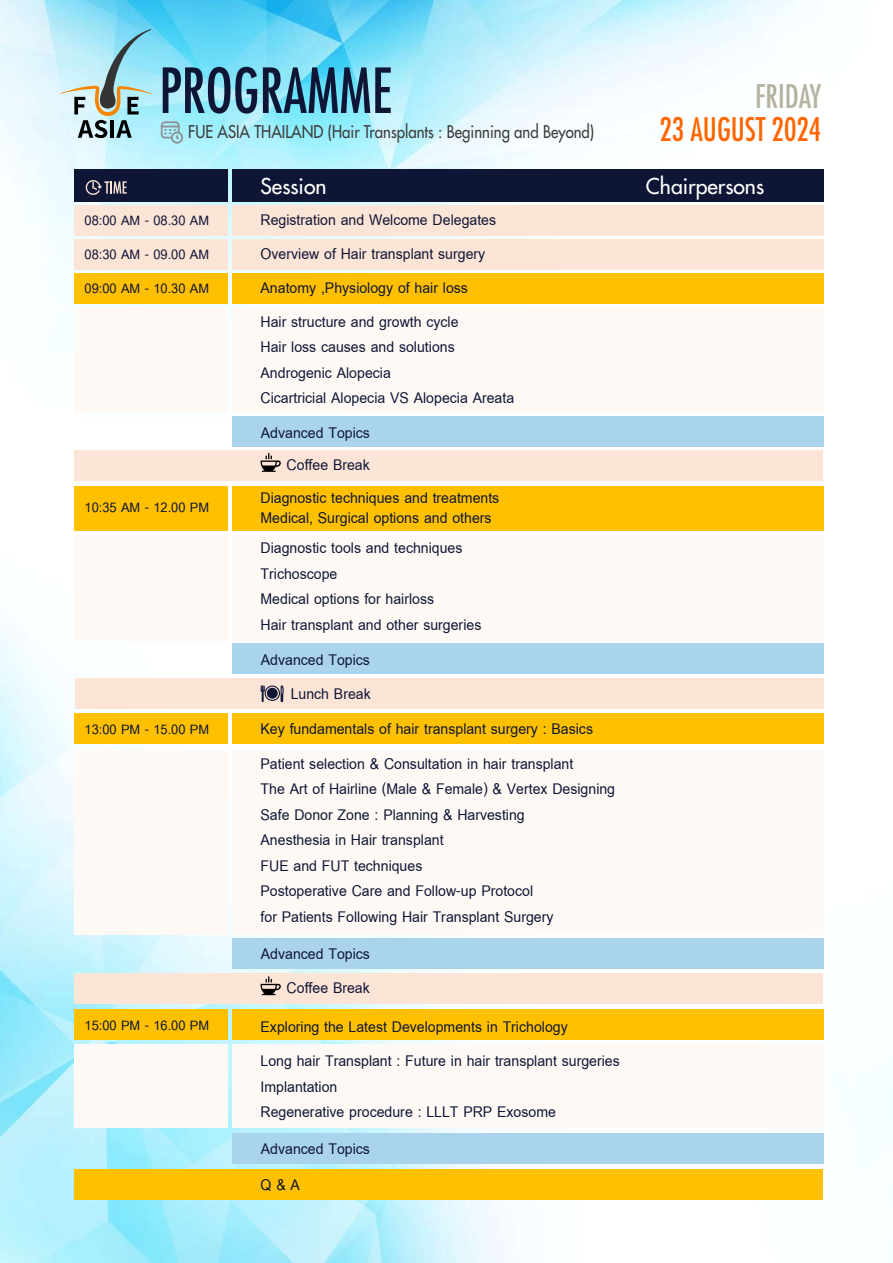
<style>
.page{position:relative;width:893px;height:1263px;background:#fff}
.page>*{position:absolute;margin:0;border:0;box-sizing:border-box;transform-origin:0 0}
.t1{font:condensed 60.45px "Futura Std";color:#0f1635;scale:.95 1}
.t2{font:condensed 31.65px "Futura Std";color:#f60;scale:.95 1}
.t3{font:condensed 31.65px "Futura Std";color:#b4b2a0;scale:.95 1}
.t4{font:700 22.65px/25.5px "Cordia UPC";color:#0f1635;scale:.95 1}
.t5{font:500 21.3px "Futura Std";color:#fff}
.t6{font:700 19.8px/34.5px "Cordia UPC";color:#0f1635}
.t7{font:500 19.8px "Futura Std";color:#f60;scale:.94 1}
.t8{font:500 17.1px "Futura Std";color:#3d3d3d;scale:.87 1}
</style>
<div class="page">
<img style="left:0;top:0;width:893px;height:1263px">
<div style="left:232px;top:1044px;width:591px;height:84px;background:#fef9f5"></div>
<div style="left:74px;top:1044px;width:154px;height:84px;background:#fef9f5"></div>
<div style="left:74px;top:1169px;width:749px;height:30px;background:#ffc000"></div>
<div style="left:232px;top:1009px;width:591px;height:31px;background:#ffc000"></div>
<div style="left:74px;top:1009px;width:154px;height:31px;background:#ffc000"></div>
<div style="left:232px;top:1133px;width:591px;height:30px;background:#aad3ec"></div>
<div style="left:232px;top:170px;width:591px;height:32px;background:#0f1635"></div>
<div style="left:232px;top:206px;width:591px;height:30px;background:#fce4d6"></div>
<div style="left:74px;top:206px;width:154px;height:30px;background:#fce4d6"></div>
<div style="left:74px;top:170px;width:154px;height:32px;background:#0f1635"></div>
<div style="left:232px;top:239px;width:591px;height:31px;background:#fce4d6"></div>
<div style="left:74px;top:239px;width:154px;height:31px;background:#fce4d6"></div>
<div style="left:232px;top:274px;width:591px;height:30px;background:#ffc000"></div>
<div style="left:74px;top:274px;width:154px;height:30px;background:#ffc000"></div>
<div style="left:232px;top:307px;width:591px;height:105px;background:#fef9f5"></div>
<div style="left:74px;top:307px;width:154px;height:105px;background:#fef9f5"></div>
<div style="left:232px;top:534px;width:591px;height:107px;background:#fef9f5"></div>
<div style="left:74px;top:534px;width:154px;height:107px;background:#fef9f5"></div>
<div style="left:232px;top:750px;width:591px;height:184px;background:#fef9f5"></div>
<div style="left:74px;top:750px;width:154px;height:184px;background:#fef9f5"></div>
<div style="left:74px;top:450px;width:749px;height:31px;background:#fce4d6"></div>
<svg style="left:86px;top:180px;width:41px;height:15px"></svg>
<svg style="left:261px;top:453px;width:20px;height:19px"></svg>
<div style="left:74px;top:974px;width:749px;height:30px;background:#fce4d6"></div>
<svg style="left:261px;top:976px;width:20px;height:19px"></svg>
<div style="left:75px;top:678px;width:748px;height:31px;background:#fce4d6"></div>
<div style="left:232px;top:713px;width:591px;height:31px;background:#ffc000"></div>
<div style="left:74px;top:713px;width:154px;height:31px;background:#ffc000"></div>
<div style="left:232px;top:416px;width:591px;height:31px;background:#aad3ec"></div>
<div style="left:232px;top:644px;width:591px;height:30px;background:#aad3ec"></div>
<div style="left:232px;top:938px;width:591px;height:30px;background:#aad3ec"></div>
<div style="left:232px;top:486px;width:591px;height:44px;background:#ffc000"></div>
<div style="left:74px;top:486px;width:154px;height:44px;background:#ffc000"></div>
<svg style="left:261px;top:685px;width:23px;height:17px"></svg>
<div style="left:267px;top:688px;width:11px;height:11px;background:#0f1635;border-radius:50%"></div>
<svg style="left:161px;top:121px;width:22px;height:23px"></svg>
<svg style="left:60px;top:29px;width:92px;height:109px;background:#a3ccd2"></svg>
<h1 class="t1" style="left:159px;top:54px;width:246px">PROGRAMME</h1>
<p class="t8" style="left:188px;top:121px;width:468px">FUE ASIA THAILAND (Hair Transplants : Beginning and Beyond)</p>
<h2 class="t2" style="left:659px;top:110px;width:172px">23 AUGUST 2024</h2>
<h2 class="t3" style="left:755px;top:77px;width:71px">FRIDAY</h2>
<p class="t7" style="left:641px;top:131px;width:196px">Day1: 23 August 2024</p>
<p class="t5" style="left:261px;top:173px;width:68px">Session</p>
<p class="t6" style="left:85px;top:204px;width:126px">08:00 AM - 08.30 AM</p>
<p class="t4" style="left:261px;top:208px;width:249px">Registration and Welcome Delegates</p>
<p class="t6" style="left:85px;top:237px;width:126px">08:30 AM - 09.00 AM<br>09:00 AM - 10.30 AM</p>
<p class="t4" style="left:261px;top:237px;width:238px;line-height:34.5px">Overview of Hair transplant surgery<br>Anatomy ,Physiology of hair loss</p>
<p class="t4" style="left:261px;top:309px;width:269px">Hair structure and growth cycle<br>Hair loss causes and solutions<br>Androgenic Alopecia<br>Cicartricial Alopecia VS Alopecia Areata</p>
<p class="t4" style="left:261px;top:420px;width:116px">Advanced Topics</p>
<p class="t6" style="left:85px;top:490px;width:126px">10:35 AM - 12.00 PM</p>
<p class="t6" style="left:85px;top:712px;width:126px">13:00 PM - 15.00 PM</p>
<p class="t4" style="left:287px;top:452px;width:89px">Coffee Break</p>
<p class="t4" style="left:261px;top:488px;width:253px;line-height:19.8px">Diagnostic techniques and treatments<br>Medical, Surgical options and others</p>
<p class="t4" style="left:261px;top:536px;width:234px">Diagnostic tools and techniques<br>Trichoscope<br>Medical options for hairloss<br>Hair transplant and other surgeries</p>
<p class="t4" style="left:261px;top:647px;width:116px">Advanced Topics</p>
<p class="t4" style="left:261px;top:677px;width:351px;line-height:35px;text-indent:30px">Lunch Break<br>Key fundamentals of hair transplant surgery : Basics</p>
<p class="t4" style="left:261px;top:751px;width:375px">Patient selection &amp; Consultation in hair transplant<br>The Art of Hairline (Male &amp; Female) &amp; Vertex Designing Safe Donor Zone : Planning &amp; Harvesting<br>Anesthesia in Hair transplant<br>FUE and FUT techniques<br>Postoperative Care and Follow-up Protocol<br>for Patients Following Hair Transplant Surgery</p>
<p class="t4" style="left:261px;top:942px;width:116px">Advanced Topics</p>
<p class="t4" style="left:287px;top:976px;width:89px">Coffee Break</p>
<p class="t6" style="left:85px;top:1008px;width:126px">15:00 PM - 16.00 PM</p>
<p class="t4" style="left:261px;top:1014px;width:325px">Exploring the Latest Developments in Trichology</p>
<p class="t4" style="left:261px;top:1049px;width:380px">Long hair Transplant : Future in hair transplant surgeries<br>Implantation<br>Regenerative procedure : LLLT PRP Exosome</p>
<p class="t4" style="left:261px;top:1137px;width:116px">Advanced Topics</p>
<p class="t4" style="left:261px;top:1172px;width:43px">Q &amp; A</p>
<p class="t5" style="left:646px;top:173px;width:120px">Chairpersons</p>
</div>
